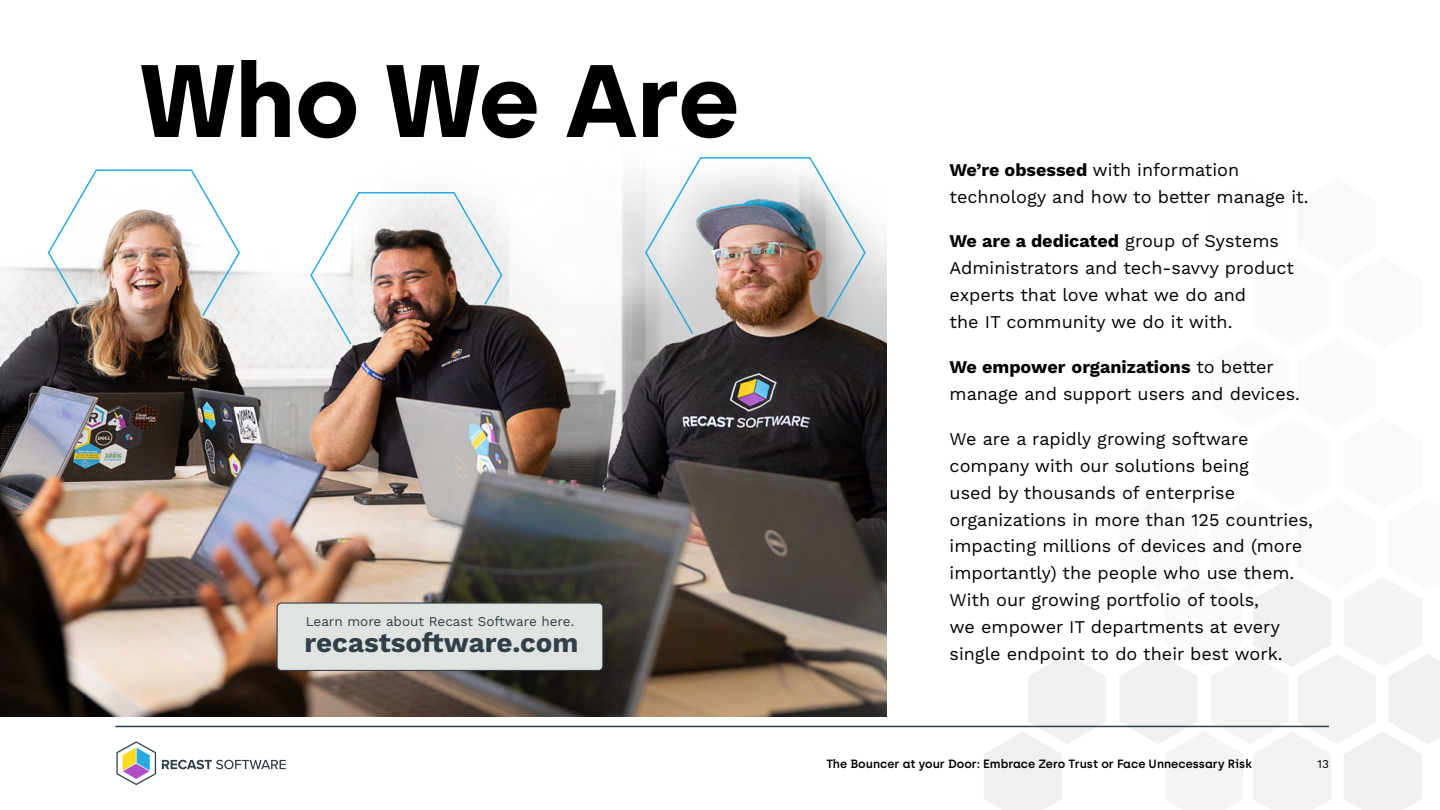
<style>
.page{position:relative;width:1440px;height:810px;background:#fff}
.page>*{position:absolute;margin:0;border:0;box-sizing:border-box;transform-origin:0 0}
.t1{font:700 102.6px "Archia";color:#000}
.t2{font:700 27.6px "Work Sans";color:#323f48}
.t3{font:18px/26.8px "Work Sans";color:#000}
.t4{font:13.5px "Work Sans";color:#323f48}
.t5{font:600 12px "Archia";color:#000}
.t6{font:12px "Work Sans";color:#000}
.s1{font-weight:700}
</style>
<div class="page">
<svg style="left:1119px;top:577px;width:321px;height:233px"></svg>
<svg style="left:984px;top:654px;width:122px;height:156px"></svg>
<svg style="left:162px;top:760px;width:124px;height:9px"></svg>
<svg style="left:116px;top:741px;width:40px;height:44px"></svg>
<hr style="left:116px;top:726px;width:1213px;height:1px;background:#323f48">
<img style="left:0;top:178px;width:886px;height:539px">
<div style="left:277px;top:603px;width:326px;height:67px;background:#e0e4e1;border-radius:4px"></div>
<div style="left:277px;top:602px;width:326px;height:69px;border:1px solid #323f48;border-radius:4px"></div>
<img style="left:47px;top:169px;width:194px;height:149px">
<img style="left:309px;top:191px;width:194px;height:155px">
<img style="left:644px;top:157px;width:223px;height:179px">
<h1 class="t1" style="left:140px;top:38px;width:601px">Who We Are</h1>
<p class="t4" style="left:306px;top:614px;width:270px">Learn more about Recast Software here.</p>
<h2 class="t2" style="left:304px;top:626px;width:275px">recastsoftware.com</h2>
<p class="t3" style="left:950px;top:157px;width:360px"><span class="s1">We’re obsessed</span> with information technology and how to better manage it.</p>
<p class="t3" style="left:950px;top:229px;width:346px"><span class="s1">We are a dedicated</span> group of Systems Administrators and tech-savvy product experts that love what we do and<br>the IT community we do it with.</p>
<p class="t3" style="left:950px;top:354px;width:352px"><span class="s1">We empower organizations</span> to better manage and support users and devices.</p>
<p class="t3" style="left:950px;top:426px;width:365px">We are a rapidly growing software company with our solutions being<br>used by thousands of enterprise organizations in more than 125 countries, impacting millions of devices and (more importantly) the people who use them.<br>With our growing portfolio of tools,<br>we empower IT departments at every single endpoint to do their best work.</p>
<p class="t5" style="left:827px;top:757px;width:427px">The Bouncer at your Door: Embrace Zero Trust or Face Unnecessary Risk</p>
<p class="t6" style="left:1317px;top:757px;width:13px">13</p>
</div>
